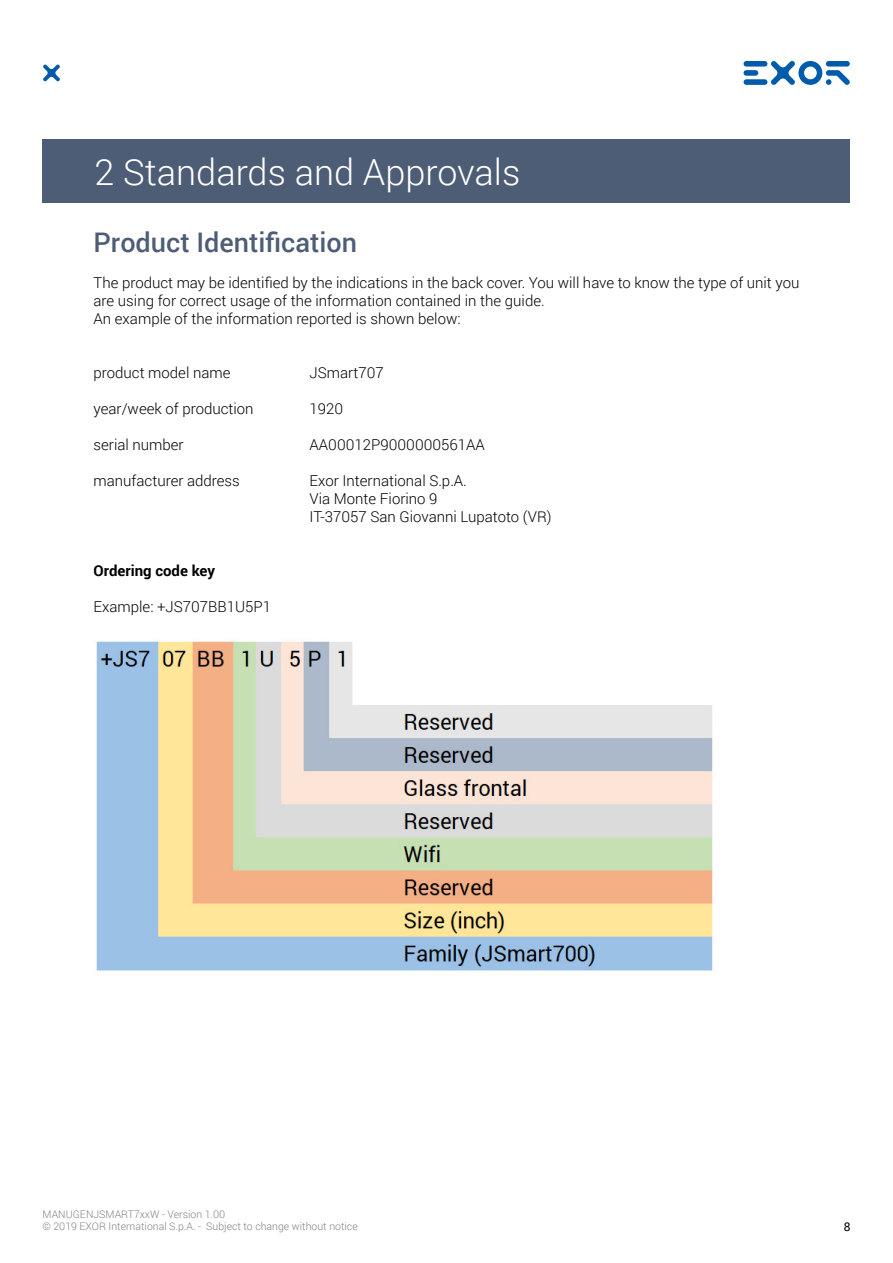
<style>
.page{position:relative;width:893px;height:1263px;background:#fff}
.page>*{position:absolute;margin:0;border:0;box-sizing:border-box;transform-origin:0 0}
.t1{font:300 36px "Roboto";color:#fff}
.t2{font:500 27px "Roboto";color:#4e5d76}
.t3{font:300 15px/18px "Roboto";color:#000}
.t4{font:700 15px "Roboto";color:#000}
.t5{font:12px "Roboto";color:#000}
.t6{font:300 10.5px/12.6px "Roboto";color:#808285}
</style>
<div class="page">
<svg style="left:43px;top:65px;width:17px;height:16px"></svg>
<div style="left:743px;top:61px;width:24px;height:6px;background:#005baa;border-radius:3px"></div>
<div style="left:743px;top:70px;width:15px;height:6px;background:#005baa;border-radius:3px"></div>
<div style="left:743px;top:79px;width:24px;height:6px;background:#005baa;border-radius:3px"></div>
<svg style="left:771px;top:61px;width:79px;height:24px"></svg>
<div style="left:43px;top:139px;width:807px;height:64px;background:#4e5d76"></div>
<img style="left:96px;top:641px;width:617px;height:330px">
<h1 class="t1" style="left:95px;top:147px;width:427px">2 Standards and Approvals</h1>
<h2 class="t2" style="left:94px;top:223px;width:265px">Product Identification</h2>
<p class="t3" style="left:94px;top:273px;width:707px">The product may be identified by the indications in the back cover. You will have to know the type of unit you are using for correct usage of the information contained in the guide.<br>An example of the information reported is shown below:</p>
<p class="t3" style="left:94px;top:363px;width:138px">product model name</p>
<p class="t3" style="left:310px;top:363px;width:76px">JSmart707</p>
<p class="t3" style="left:94px;top:399px;width:162px">year/week of production</p>
<p class="t3" style="left:310px;top:399px;width:35px">1920</p>
<p class="t3" style="left:94px;top:435px;width:92px">serial number</p>
<p class="t3" style="left:310px;top:435px;width:177px">AA00012P9000000561AA</p>
<p class="t3" style="left:94px;top:471px;width:148px">manufacturer address</p>
<p class="t3" style="left:310px;top:471px;width:244px">Exor International S.p.A.<br>Via Monte Fiorino 9<br>IT-37057 San Giovanni Lupatoto (VR)</p>
<p class="t4" style="left:94px;top:560px;width:123px">Ordering code key</p>
<p class="t3" style="left:94px;top:597px;width:179px">Example: +JS707BB1U5P1</p>
<p class="t6" style="left:43px;top:1207px;width:317px">MANUGENJSMART7xxW - Version 1.00<br>© 2019 EXOR International S.p.A. - Subject to change without notice</p>
<p class="t5" style="left:844px;top:1218px;width:8px">8</p>
</div>
